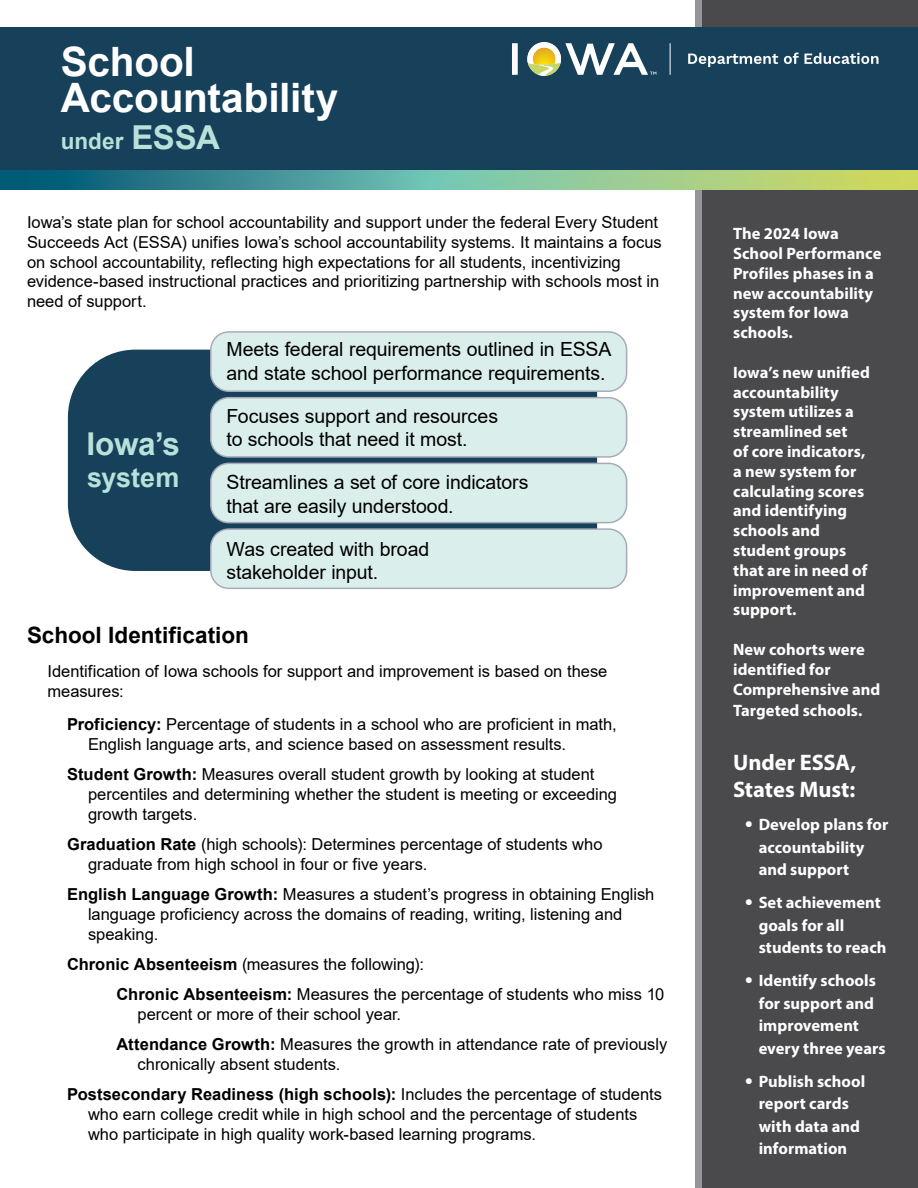
<style>
.page{position:relative;width:918px;height:1188px;background:#fff}
.page>*{position:absolute;margin:0;border:0;box-sizing:border-box;transform-origin:0 0}
.t1{font:700 40.5px "Arial";letter-spacing:-.005em;color:#fff}
.t2{font:700 31.5px "Arial";color:#b8e1da}
.t3{font:700 27px "Arial";letter-spacing:-.005em;color:#b8e1da}
.t4{font:700 22.5px/27px "Myriad Pro";letter-spacing:-.005em;color:#fff}
.t5{font:700 22.5px "Arial";color:#000}
.t6{font:700 22.5px "Arial";color:#b8e1da}
.t7{font:19.5px/23.4px "Arial";letter-spacing:-.005em;color:#000}
.t8{font:16.5px/19.8px "Arial";color:#000}
.t9{font:700 16.5px/19.8px "Myriad Pro";color:#fff}
.s1{font-size:33px}
.s2{font-size:22.5px}
.s3{font-weight:700}
</style>
<div class="page">
<svg style="left:68px;top:350px;width:529px;height:221px;background:#244a64"></svg>
<div style="left:211px;top:529px;width:416px;height:59px;background:#daefeb;border-radius:18px"></div>
<div style="left:210px;top:528px;width:417px;height:61px;border:2px solid #a7abb9;border-radius:18px"></div>
<div style="left:211px;top:463px;width:416px;height:60px;background:#daefeb;border-radius:18px"></div>
<div style="left:210px;top:463px;width:417px;height:60px;border:2px solid #a7abb9;border-radius:18px"></div>
<div style="left:211px;top:398px;width:416px;height:59px;background:#daefeb;border-radius:18px"></div>
<div style="left:210px;top:397px;width:417px;height:61px;border:2px solid #a7abb9;border-radius:18px"></div>
<div style="left:211px;top:332px;width:416px;height:59px;background:#daefeb;border-radius:18px"></div>
<div style="left:210px;top:331px;width:417px;height:61px;border:2px solid #a7abb9;border-radius:18px"></div>
<div style="left:695px;top:0;width:223px;height:1188px;background:#4a4a4d"></div>
<div style="left:695px;top:0;width:7px;height:1188px;background:#939598"></div>
<div style="left:0;top:27px;width:918px;height:153px;background:#17405b"></div>
<hr style="left:670px;top:43px;width:1px;height:32px;background:#fff">
<svg style="left:688px;top:54px;width:90px;height:13px"></svg>
<svg style="left:784px;top:53px;width:95px;height:11px"></svg>
<svg style="left:512px;top:43px;width:6px;height:32px"></svg>
<svg style="left:527px;top:42px;width:129px;height:34px"></svg>
<svg style="left:0;top:171px;width:918px;height:19px;background:#70ad8c"></svg>
<p class="t1" style="left:61px;top:33px;width:135px">School</p>
<p class="t1" style="left:61px;top:69px;width:279px">Accountability</p>
<p class="t6" style="left:61px;top:125px;width:161px">under <span class="s1">ESSA</span></p>
<p class="t8" style="left:27px;top:212px;width:636px">Iowa’s state plan for school accountability and support under the federal Every Student Succeeds Act (ESSA) unifies Iowa’s school accountability systems. It maintains a focus on school accountability, reflecting high expectations for all students, incentivizing evidence-based instructional practices and prioritizing partnership with schools most in need of support.</p>
<p class="t9" style="left:733px;top:223px;width:150px">The 2024 Iowa<br>School Performance<br>Profiles phases in a new accountability system for Iowa schools.</p>
<p class="t9" style="left:733px;top:362px;width:138px">Iowa’s new unified accountability system utilizes a streamlined set<br>of core indicators, a new system for calculating scores and identifying schools and student groups that are in need of improvement and support.</p>
<p class="t9" style="left:733px;top:639px;width:149px">New cohorts were identified for<br>Comprehensive and</p>
<p class="t9" style="left:733px;top:700px;width:131px">Targeted schools.</p>
<p class="t4" style="left:733px;top:748px;width:125px">Under ESSA,<br>States Must:</p>
<p class="t9" style="left:759px;top:813px;width:131px;line-height:22.5px;text-indent:-14px"><span class="s2">•</span> Develop plans for accountability and support</p>
<p class="t9" style="left:759px;top:891px;width:129px;line-height:22.5px;text-indent:-14px"><span class="s2">•</span> Set achievement goals for all students to reach</p>
<p class="t9" style="left:759px;top:969px;width:128px;line-height:22.5px;text-indent:-14px"><span class="s2">•</span> Identify schools for support and improvement every three years</p>
<p class="t9" style="left:745px;top:1069px;width:122px;line-height:22.5px;text-align:center"><span class="s2">•</span> Publish school report cards with data and information</p>
<p class="t7" style="left:227px;top:337px;width:386px">Meets federal requirements outlined in ESSA and state school performance requirements.</p>
<p class="t7" style="left:227px;top:404px;width:273px">Focuses support and resources to schools that need it most.</p>
<p class="t2" style="left:86px;top:422px;width:95px">Iowa’s</p>
<p class="t3" style="left:87px;top:459px;width:94px">system</p>
<p class="t7" style="left:227px;top:470px;width:303px">Streamlines a set of core indicators that are easily understood.</p>
<p class="t7" style="left:227px;top:537px;width:204px">Was created with broad stakeholder input.</p>
<p class="t5" style="left:27px;top:619px;width:224px">School Identification</p>
<p class="t8" style="left:48px;top:661px;width:561px">Identification of Iowa schools for support and improvement is based on these measures:</p>
<p class="t8" style="left:88px;top:714px;width:530px;text-indent:-21px"><span class="s3">Proficiency:</span> Percentage of students in a school who are proficient in math,<br>English language arts, and science based on assessment results.</p>
<p class="t8" style="left:88px;top:764px;width:531px;text-indent:-21px"><span class="s3">Student Growth:</span> Measures overall student growth by looking at student percentiles and determining whether the student is meeting or exceeding growth targets.</p>
<p class="t8" style="left:88px;top:834px;width:516px;text-indent:-21px"><span class="s3">Graduation Rate</span> (high schools): Determines percentage of students who graduate from high school in four or five years.</p>
<p class="t8" style="left:88px;top:884px;width:568px;text-indent:-21px"><span class="s3">English Language Growth:</span> Measures a student’s progress in obtaining English language proficiency across the domains of reading, writing, listening and speaking.</p>
<p class="t8" style="left:67px;top:954px;width:358px"><span class="s3">Chronic Absenteeism</span> (measures the following):</p>
<p class="t8" style="left:138px;top:984px;width:528px;text-indent:-21px"><span class="s3">Chronic Absenteeism:</span> Measures the percentage of students who miss 10 percent or more of their school year.</p>
<p class="t8" style="left:138px;top:1034px;width:531px;text-indent:-21px"><span class="s3">Attendance Growth:</span> Measures the growth in attendance rate of previously chronically absent students.</p>
<p class="t8" style="left:88px;top:1085px;width:575px;text-indent:-21px"><span class="s3">Postsecondary Readiness (high schools):</span> Includes the percentage of students who earn college credit while in high school and the percentage of students who participate in high quality work-based learning programs.</p>
</div>
